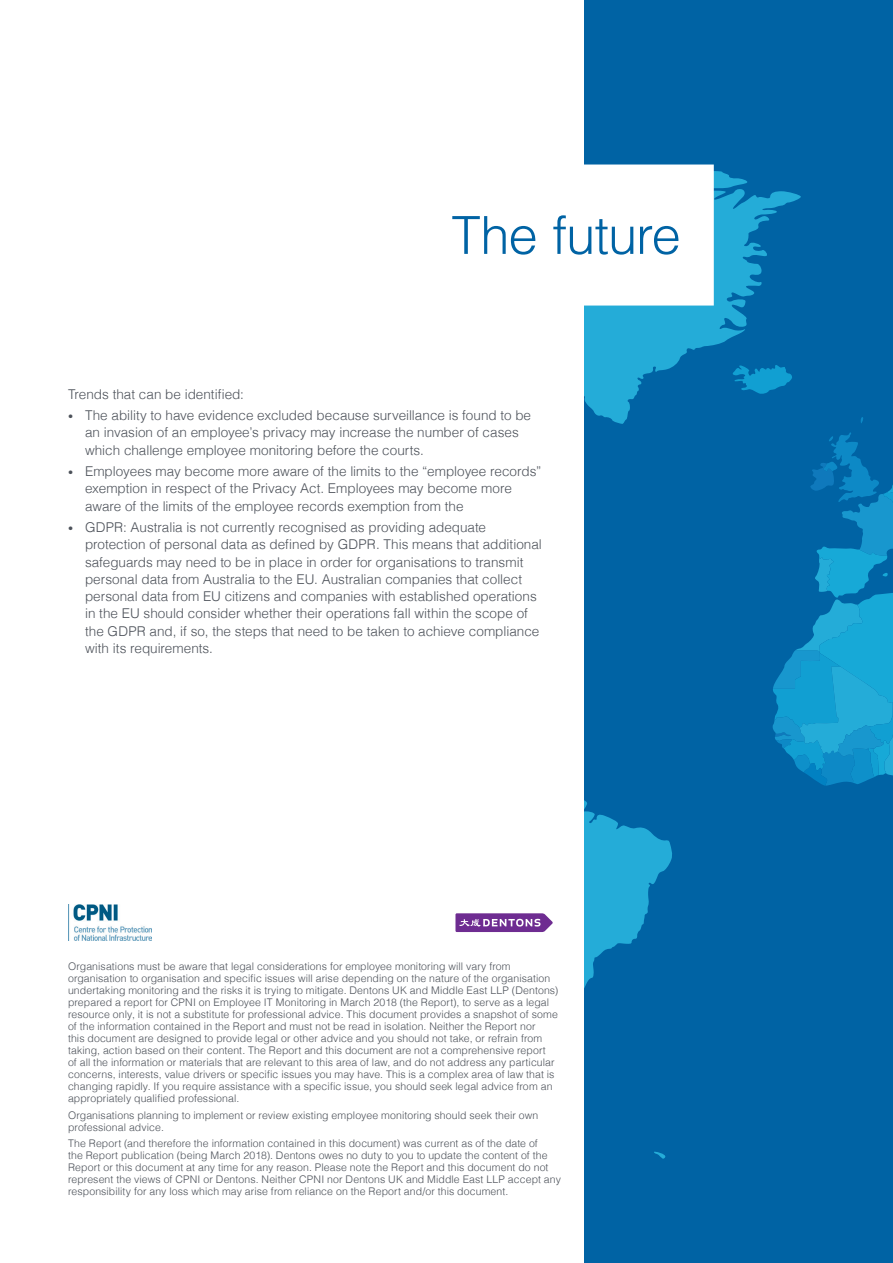
<style>
.page{position:relative;width:893px;height:1263px;background:#fff}
.page>*{position:absolute;margin:0;border:0;box-sizing:border-box;transform-origin:0 0}
.t1{font:300 52.5px "Helvetica";letter-spacing:-.02em;color:#0063a4}
.body_text{font:300 13.5px/17.2px "Helvetica";color:#4c5159}
.body_text-2{font:300 10.5px/12px "Helvetica";letter-spacing:.01em;color:#4c5159}
.s1{font-size:10.2px}
</style>
<div class="page">
<div style="left:585px;top:0;width:308px;height:1263px;background:#0063a4"></div>
<svg style="left:585px;top:173px;width:216px;height:251px"></svg>
<svg style="left:585px;top:801px;width:87px;height:185px"></svg>
<svg style="left:654px;top:1151px;width:12px;height:8px"></svg>
<svg style="left:732px;top:364px;width:61px;height:31px"></svg>
<svg style="left:771px;top:417px;width:122px;height:369px"></svg>
<svg style="left:584px;top:156px;width:139px;height:159px;background:#d7ecf5"></svg>
<img style="left:68px;top:905px;width:83px;height:35px">
<svg style="left:455px;top:913px;width:98px;height:19px;background:#8b57a7"></svg>
<p class="t1" style="left:451px;top:191px;width:231px">The future</p>
<p class="body_text" style="left:68px;top:384px;width:177px">Trends that can be identified:</p>
<p class="body_text" style="left:85px;top:406px;width:448px;text-indent:-17px"><span class="s1">•</span> The ability to have evidence excluded because surveillance is found to be an invasion of an employee’s privacy may increase the number of cases which challenge employee monitoring before the courts.</p>
<p class="body_text" style="left:85px;top:462px;width:458px;text-indent:-17px"><span class="s1">•</span> Employees may become more aware of the limits to the “employee records” exemption in respect of the Privacy Act. Employees may become more aware of the limits of the employee records exemption from the</p>
<p class="body_text" style="left:85px;top:518px;width:458px;text-indent:-17px"><span class="s1">•</span> GDPR: Australia is not currently recognised as providing adequate protection of personal data as defined by GDPR. This means that additional safeguards may need to be in place in order for organisations to transmit personal data from Australia to the EU. Australian companies that collect personal data from EU citizens and companies with established operations in the EU should consider whether their operations fall within the scope of the GDPR and, if so, the steps that need to be taken to achieve compliance with its requirements.</p>
<p class="body_text-2" style="left:68px;top:960px;width:492px">Organisations must be aware that legal considerations for employee monitoring will vary from organisation to organisation and specific issues will arise depending on the nature of the organisation undertaking monitoring and the risks it is trying to mitigate. Dentons UK and Middle East LLP (Dentons) prepared a report for CPNI on Employee IT Monitoring in March 2018 (the Report), to serve as a legal resource only, it is not a substitute for professional advice. This document provides a snapshot of some of the information contained in the Report and must not be read in isolation. Neither the Report nor<br>this document are designed to provide legal or other advice and you should not take, or refrain from taking, action based on their content. The Report and this document are not a comprehensive report<br>of all the information or materials that are relevant to this area of law, and do not address any particular concerns, interests, value drivers or specific issues you may have. This is a complex area of law that is changing rapidly. If you require assistance with a specific issue, you should seek legal advice from an appropriately qualified professional.</p>
<p class="body_text-2" style="left:68px;top:1108px;width:472px">Organisations planning to implement or review existing employee monitoring should seek their own professional advice.</p>
<p class="body_text-2" style="left:68px;top:1136px;width:494px">The Report (and therefore the information contained in this document) was current as of the date of<br>the Report publication (being March 2018). Dentons owes no duty to you to update the content of the Report or this document at any time for any reason. Please note the Report and this document do not represent the views of CPNI or Dentons. Neither CPNI nor Dentons UK and Middle East LLP accept any responsibility for any loss which may arise from reliance on the Report and/or this document.</p>
</div>
